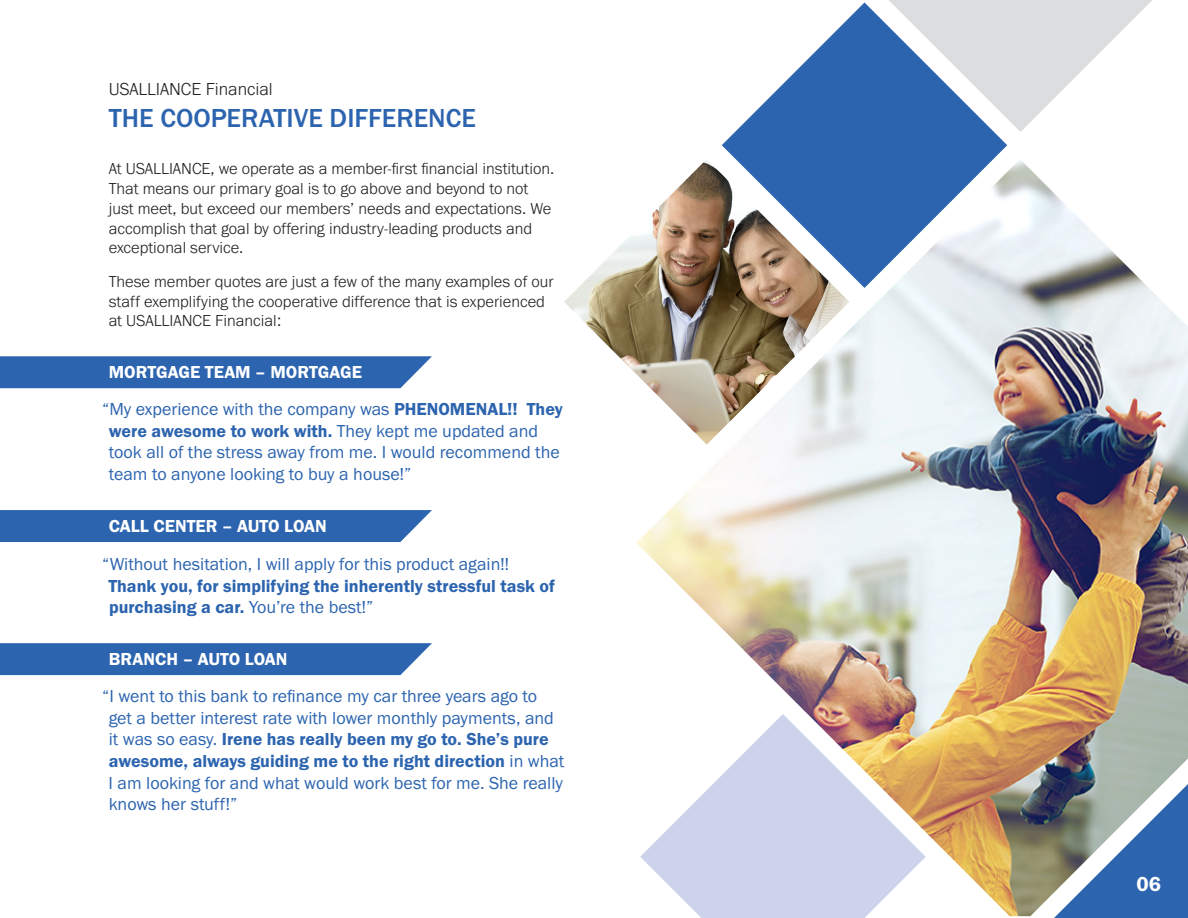
<style>
.page{position:relative;width:1188px;height:918px;background:#fff}
.page>*{position:absolute;margin:0;border:0;box-sizing:border-box;transform-origin:0 0}
.t1{font:500 27px "Franklin Gothic URW";color:#2c64af}
.t2{font:21px "Franklin Gothic URW Dem";color:#fff}
.t3{font:18px/21.6px "Franklin Gothic URW Boo";color:#2c64af}
.t4{font:18px/21.6px "Franklin Gothic URW Dem";color:#2c64af}
.t5{font:18px "Franklin Gothic URW Dem";color:#fff}
.t6{font:300 18px "Franklin Gothic URW";color:#231f20}
.t7{font:300 16.5px/19.8px "Franklin Gothic URW";color:#231f20}
.s1{font-family:"Franklin Gothic URW Dem"}
.s2{font-family:"Franklin Gothic URW Boo"}
</style>
<div class="page">
<svg style="left:722px;top:2px;width:285px;height:157px;fill:#2c64af"></svg>
<svg style="left:889px;top:0;width:263px;height:132px"></svg>
<img style="left:636px;top:159px;width:552px;height:757px">
<img style="left:564px;top:159px;width:286px;height:285px">
<div style="left:0;top:356px;width:432px;height:32px;background:#2c64af"></div>
<div style="left:0;top:510px;width:432px;height:32px;background:#2c64af"></div>
<div style="left:0;top:643px;width:432px;height:32px;background:#2c64af"></div>
<h4 class="t6" style="left:109px;top:78px;width:166px">USALLIANCE Financial</h4>
<h4 class="t1" style="left:109px;top:102px;width:369px">THE COOPERATIVE DIFFERENCE</h4>
<p class="t7" style="left:109px;top:158px;width:447px">At USALLIANCE, we operate as a member-first financial institution.<br>That means our primary goal is to go above and beyond to not just meet, but exceed our members’ needs and expectations. We accomplish that goal by offering industry-leading products and exceptional service.</p>
<p class="t7" style="left:109px;top:271px;width:447px">These member quotes are just a few of the many examples of our staff exemplifying the cooperative difference that is experienced at USALLIANCE Financial:</p>
<h4 class="t5" style="left:109px;top:361px;width:255px">MORTGAGE TEAM – MORTGAGE</h4>
<p class="t3" style="left:109px;top:398px;width:455px;text-indent:-7px">“My experience with the company was <span class="s1">PHENOMENAL!! They were awesome to work with.</span> They kept me updated and took all of the stress away from me. I would recommend the team to anyone looking to buy a house!”</p>
<h4 class="t5" style="left:109px;top:515px;width:220px">CALL CENTER – AUTO LOAN</h4>
<p class="t4" style="left:108px;top:553px;width:448px;text-indent:-6px"><span class="s2">“Without hesitation, I will apply for this product again!!<br></span>Thank you, for simplifying the inherently stressful task of purchasing a car. <span class="s2">You’re the best!”</span></p>
<h4 class="t5" style="left:109px;top:648px;width:180px">BRANCH – AUTO LOAN</h4>
<p class="t3" style="left:109px;top:685px;width:457px;text-indent:-6px">“I went to this bank to refinance my car three years ago to get a better interest rate with lower monthly payments, and it was so easy. <span class="s1">Irene has really been my go to. She’s pure awesome, always guiding me to the right direction</span> in what I am looking for and what would work best for me. She really knows her stuff!”</p>
<p class="t2" style="left:1136px;top:871px;width:26px">06</p>
</div>
